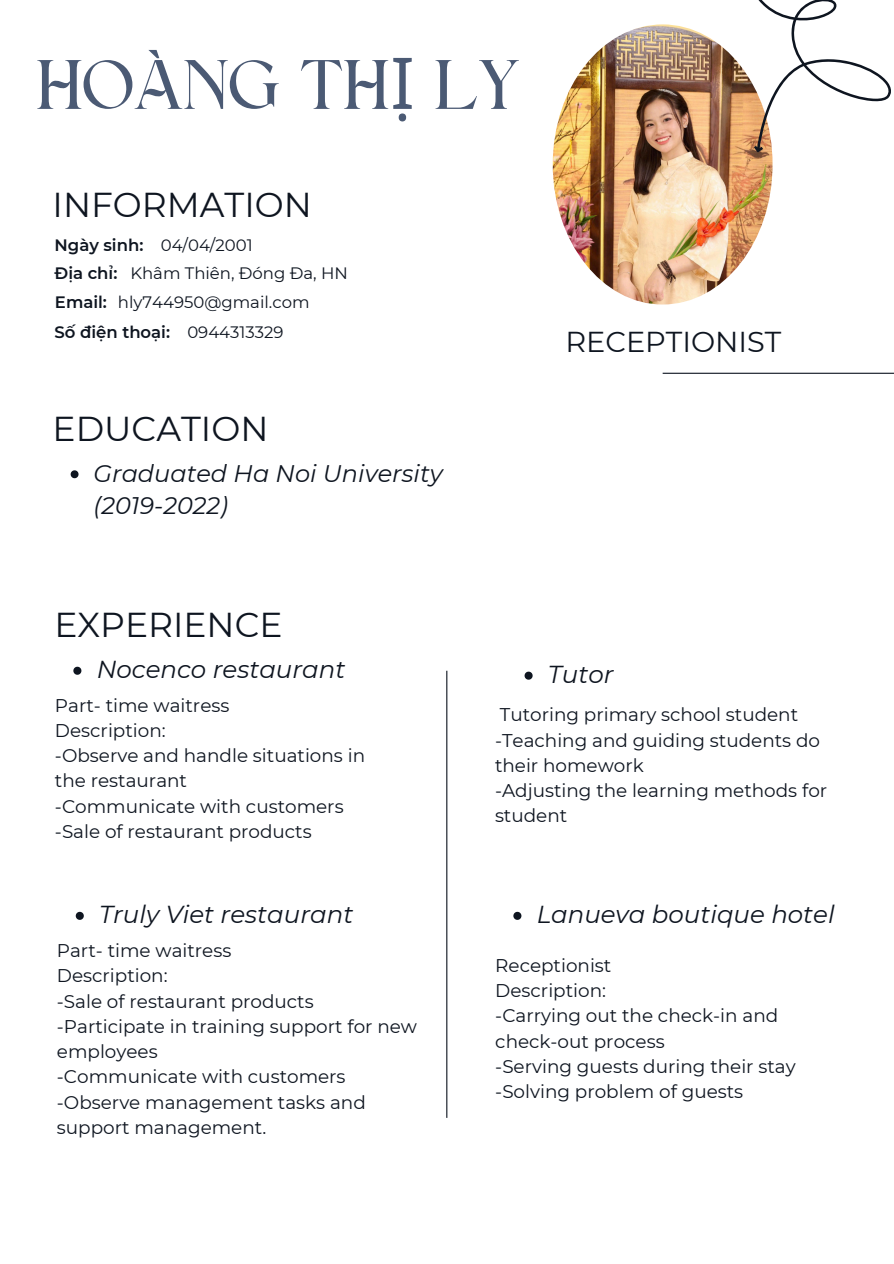
<style>
.page{position:relative;width:894px;height:1264px;background:#fff}
.page>*{position:absolute;margin:0;border:0;box-sizing:border-box;transform-origin:0 0}
.t1{font:71.4px "Higuen";color:#4b5a74}
.t2{font:34.5px "Montserrat";color:#0e1520}
.t3{font:28.8px "Montserrat";color:#0e1520}
.t4{font:italic 24.45px "Montserrat";color:#0e1520}
.t5{font:italic 24px/32.7px "Montserrat";color:#0e1520}
.t6{font:18.3px/25.2px "Montserrat";color:#0e1520}
.t7{font:16.5px "Montserrat";color:#0e1520}
.t8{font:600 16.5px "Montserrat";color:#0e1520}
.s1{font-family:"Noto Sans"}
</style>
<div class="page">
<img style="left:552px;top:24px;width:220px;height:281px">
<hr style="left:662px;top:373px;width:231px;height:1px;background:#0e1520">
<hr style="left:446px;top:670px;width:1px;height:447px;background:#0e1520">
<svg style="left:695px;top:0;width:196px;height:184px"></svg>
<svg style="left:73px;top:666px;width:8px;height:8px"></svg>
<svg style="left:76px;top:911px;width:8px;height:8px"></svg>
<svg style="left:524px;top:671px;width:8px;height:8px"></svg>
<svg style="left:513px;top:911px;width:8px;height:8px"></svg>
<svg style="left:71px;top:470px;width:7px;height:8px"></svg>
<p class="t1" style="left:37px;top:55px;width:485px">HOÀNG TH<span class="s1">Ị</span> LY</p>
<h5 class="t2" style="left:53px;top:183px;width:261px">INFORMATION</h5>
<h2 class="t8" style="left:55px;top:235px;width:90px">Ngày sinh:</h2>
<p class="t7" style="left:161px;top:235px;width:93px">04/04/2001</p>
<p class="t8" style="left:55px;top:263px;width:64px">Địa chỉ:</p>
<h6 class="t7" style="left:130px;top:263px;width:219px">Khâm Thiên, Đóng Đa, HN</h6>
<p class="t8" style="left:55px;top:292px;width:53px">Email:</p>
<h6 class="t8" style="left:55px;top:322px;width:117px">Số điện thoại:</h6>
<p class="t7" style="left:187px;top:322px;width:98px">0944313329</p>
<h6 class="t7" style="left:118px;top:292px;width:193px">hly744950@gmail.com</h6>
<p class="t2" style="left:53px;top:408px;width:217px">EDUCATION</p>
<p class="t5" style="left:93px;top:456px;width:351px">Graduated Ha Noi University (2019-2022)</p>
<p class="t2" style="left:55px;top:603px;width:229px">EXPERIENCE</p>
<h3 class="t4" style="left:97px;top:654px;width:250px">Nocenco restaurant</h3>
<p class="t6" style="left:55px;top:692px;width:311px">Part- time waitress<br>Description:<br>-Observe and handle situations in the restaurant<br>-Communicate with customers -Sale of restaurant products</p>
<p class="t4" style="left:99px;top:899px;width:256px">Truly Viet restaurant</p>
<h2 class="t6" style="left:57px;top:937px;width:361px">Part- time waitress<br>Description:<br>-Sale of restaurant products -Participate in training support for new employees<br>-Communicate with customers -Observe management tasks and support management.</h2>
<h1 class="t3" style="left:565px;top:324px;width:217px">RECEPTIONIST</h1>
<h2 class="t4" style="left:547px;top:659px;width:67px">Tutor</h2>
<p class="t6" style="left:495px;top:702px;width:333px">Tutoring primary school student -Teaching and guiding students do their homework<br>-Adjusting the learning methods for student</p>
<p class="t4" style="left:536px;top:899px;width:299px">Lanueva boutique hotel</p>
<h5 class="t6" style="left:495px;top:952px;width:302px">Receptionist<br>Description:<br>-Carrying out the check-in and check-out process<br>-Serving guests during their stay -Solving problem of guests</h5>
</div>
